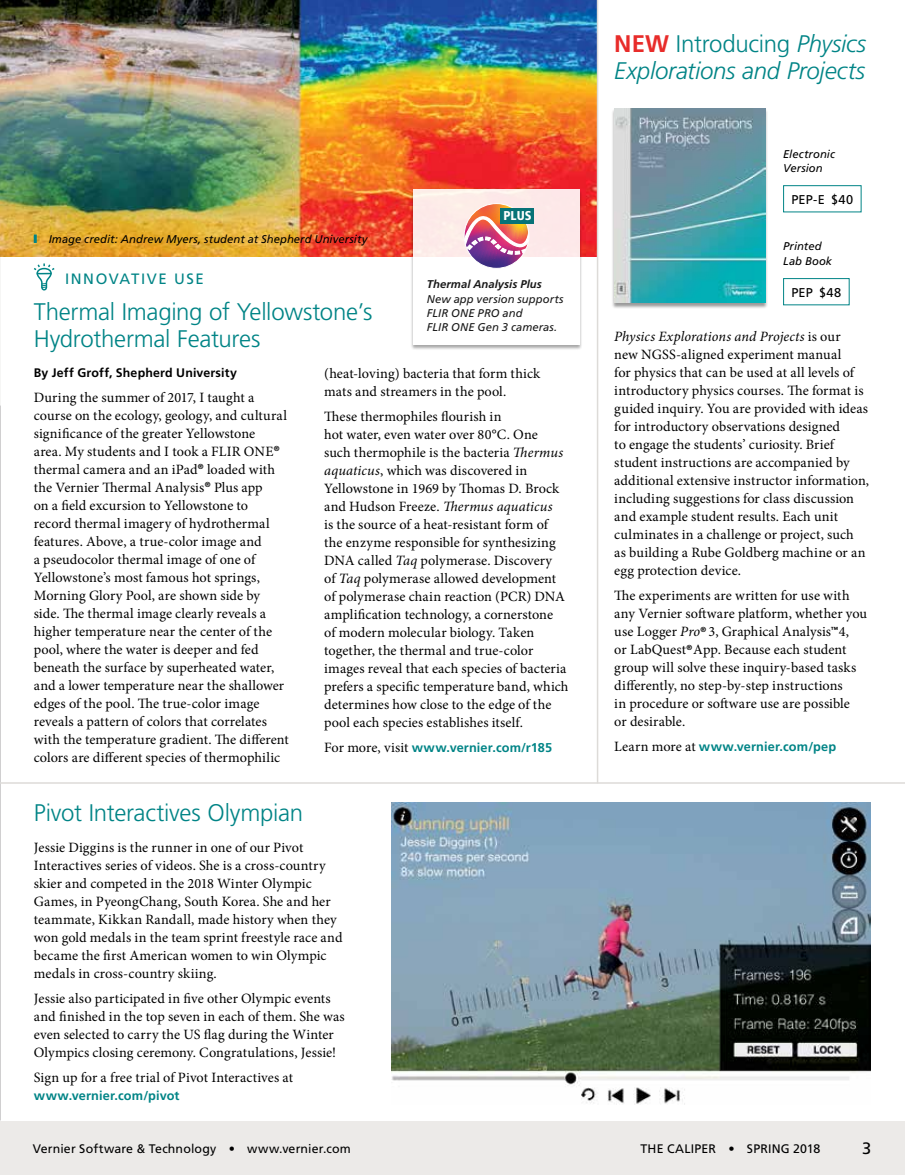
<style>
.page{position:relative;width:905px;height:1175px;background:#fff}
.page>*{position:absolute;margin:0;border:0;box-sizing:border-box;transform-origin:0 0}
.t1{font:300 24px/27px "Frutiger LT Std";letter-spacing:-.01em;color:#008486}
.t2{font:italic 300 24px/27px "Frutiger LT Std";letter-spacing:-.01em;color:#008486}
.t3{font:16.5px "Frutiger LT Std";color:#000}
.t4{font:15px "Frutiger LT Std";letter-spacing:.11em;color:#008486}
.t5{font:14.25px/18px "Minion Pro";letter-spacing:.005em;color:#000}
.t6{font:700 12.75px "Frutiger LT Std";letter-spacing:.01em;color:#008486}
.t7{font:12.75px "Frutiger LT Std";letter-spacing:.01em;color:#000}
.t8{font:900 condensed 12.75px "Frutiger LT Std";color:#fff}
.t9{font:12.3px "Frutiger LT Std";letter-spacing:.01em;color:#000}
.t10{font:700 12.3px "Frutiger LT Std";letter-spacing:.015em;color:#000}
.t11{font:italic 11.25px/14.2px "Frutiger LT Std";letter-spacing:.005em;color:#000}
.t12{font:italic 700 11.25px "Frutiger LT Std";letter-spacing:.005em;color:#000}
.s1{font-weight:700;font-style:normal;color:#e82c2a}
.s2{font-style:normal}
.s3{font-style:italic}
.s4{font-family:"Minion Pro";font-weight:400;font-size:14.25px;color:#000}
</style>
<div class="page">
<div style="left:611px;top:108px;width:157px;height:201px;background:#000;opacity:.4"></div>
<img style="left:614px;top:108px;width:151px;height:195px">
<img style="left:392px;top:802px;width:478px;height:303px">
<img style="left:0;top:0;width:596px;height:256px">
<svg style="left:34px;top:234px;width:3px;height:9px"></svg>
<svg style="left:34px;top:263px;width:21px;height:28px"></svg>
<div style="left:410px;top:189px;width:172px;height:161px;background:#000;opacity:.4"></div>
<div style="left:413px;top:189px;width:166px;height:155px;background:linear-gradient(to bottom,#fce6e4,#fff)"></div>
<svg style="left:464px;top:203px;width:65px;height:65px"></svg>
<svg style="left:464px;top:216px;width:65px;height:38px"></svg>
<div style="left:464px;top:203px;width:65px;height:65px;border:1px solid #fff;border-radius:50%"></div>
<div style="left:501px;top:208px;width:33px;height:15px;background:#077377"></div>
<hr style="left:0;top:782px;width:904px;height:1px;background:#dddbd8">
<hr style="left:596px;top:0;width:2px;height:783px;background:#dddbd8">
<div style="left:783px;top:185px;width:78px;height:27px;border:1px solid #008486"></div>
<div style="left:783px;top:278px;width:66px;height:27px;border:1px solid #008486"></div>
<div style="left:0;top:1120px;width:904px;height:54px;background:#eceae8"></div>
<h1 class="t2" style="left:614px;top:30px;width:253px"><span class="s1">NEW</span> <span class="s2">Introducing</span> Physics<br>Explorations and Projects</h1>
<p class="t11" style="left:783px;top:147px;width:53px">Electronic<br>Version</p>
<p class="t11" style="left:49px;top:232px;width:320px">Image credit: Andrew Myers, student at Shepherd University</p>
<p class="t4" style="left:65px;top:270px;width:140px">INNOVATIVE USE</p>
<h1 class="t1" style="left:34px;top:298px;width:340px">Thermal Imaging of Yellowstone’s<br>Hydrothermal Features</h1>
<p class="t8" style="left:503px;top:208px;width:30px">PLUS</p>
<p class="t12" style="left:427px;top:278px;width:116px">Thermal Analysis Plus</p>
<p class="t11" style="left:427px;top:291px;width:138px">New app version supports<br>FLIR ONE PRO and<br>FLIR ONE Gen 3 cameras.</p>
<p class="t10" style="left:34px;top:365px;width:205px">By Jeff Groff, Shepherd University</p>
<p class="t5" style="left:34px;top:388px;width:256px">During the summer of 2017, I taught a course on the ecology, geology, and cultural significance of the greater Yellowstone<br>area. My students and I took a FLIR ONE<sup>® </sup>thermal camera and an iPad<sup>®</sup> loaded with the Vernier Thermal Analysis<sup>®</sup> Plus app<br>on a field excursion to Yellowstone to record thermal imagery of hydrothermal features. Above, a true-color image and<br>a pseudocolor thermal image of one of Yellowstone’s most famous hot springs, Morning Glory Pool, are shown side by side. The thermal image clearly reveals a higher temperature near the center of the pool, where the water is deeper and fed beneath the surface by superheated water, and a lower temperature near the shallower edges of the pool. The true-color image reveals a pattern of colors that correlates with the temperature gradient. The different colors are different species of thermophilic</p>
<p class="t5" style="left:324px;top:364px;width:218px">(heat‑loving) bacteria that form thick mats and streamers in the pool.</p>
<p class="t5" style="left:324px;top:407px;width:246px">These thermophiles flourish in<br>hot water, even water over 80°C. One<br>such thermophile is the bacteria <span class="s3">Thermus aquaticus</span>, which was discovered in Yellowstone in 1969 by Thomas D. Brock and Hudson Freeze. <span class="s3">Thermus aquaticus<br></span>is the source of a heat-resistant form of the enzyme responsible for synthesizing DNA called <span class="s3">Taq</span> polymerase. Discovery<br>of <span class="s3">Taq</span> polymerase allowed development of polymerase chain reaction (PCR) DNA amplification technology, a cornerstone<br>of modern molecular biology. Taken together, the thermal and true-color images reveal that each species of bacteria prefers a specific temperature band, which determines how close to the edge of the pool each species establishes itself.</p>
<p class="t6" style="left:324px;top:740px;width:230px"><span class="s4">For more, visit</span> www.vernier.com/r185</p>
<h1 class="t1" style="left:34px;top:799px;width:271px">Pivot Interactives Olympian</h1>
<p class="t5" style="left:34px;top:839px;width:310px">Jessie Diggins is the runner in one of our Pivot Interactives series of videos. She is a cross-country skier and competed in the 2018 Winter Olympic Games, in PyeongChang, South Korea. She and her teammate, Kikkan Randall, made history when they won gold medals in the team sprint freestyle race and became the first American women to win Olympic medals in cross‑country skiing.</p>
<p class="t5" style="left:34px;top:989px;width:312px">Jessie also participated in five other Olympic events and finished in the top seven in each of them. She was even selected to carry the US flag during the Winter Olympics closing ceremony. Congratulations, Jessie!</p>
<p class="t5" style="left:34px;top:1068px;width:261px">Sign up for a free trial of Pivot Interactives at</p>
<p class="t6" style="left:34px;top:1088px;width:147px">www.vernier.com/pivot</p>
<p class="t7" style="left:791px;top:192px;width:63px">PEP-E $40</p>
<p class="t11" style="left:783px;top:239px;width:50px">Printed<br>Lab Book</p>
<p class="t7" style="left:791px;top:284px;width:51px">PEP $48</p>
<p class="t5" style="left:614px;top:328px;width:256px"><span class="s3">Physics Explorations and Projects</span> is our<br>new NGSS-aligned experiment manual<br>for physics that can be used at all levels of introductory physics courses. The format is guided inquiry. You are provided with ideas for introductory observations designed<br>to engage the students’ curiosity. Brief student instructions are accompanied by additional extensive instructor information, including suggestions for class discussion and example student results. Each unit culminates in a challenge or project, such<br>as building a Rube Goldberg machine or an egg protection device.</p>
<p class="t5" style="left:614px;top:586px;width:254px">The experiments are written for use with any Vernier software platform, whether you use Logger <span class="s3">Pro</span><sup>®</sup> 3, Graphical Analysis<sup>™</sup> 4,<br>or LabQuest<sup>®</sup> App. Because each student group will solve these inquiry‑based tasks differently, no step-by-step instructions<br>in procedure or software use are possible<br>or desirable.</p>
<p class="t6" style="left:614px;top:739px;width:223px"><span class="s4">Learn more at</span> www.vernier.com/pep</p>
<p class="t9" style="left:33px;top:1141px;width:319px">Vernier Software &amp; Technology • www.vernier.com</p>
<p class="t9" style="left:640px;top:1141px;width:181px">THE CALIPER • SPRING 2018</p>
<p class="t3" style="left:862px;top:1138px;width:11px">3</p>
</div>
